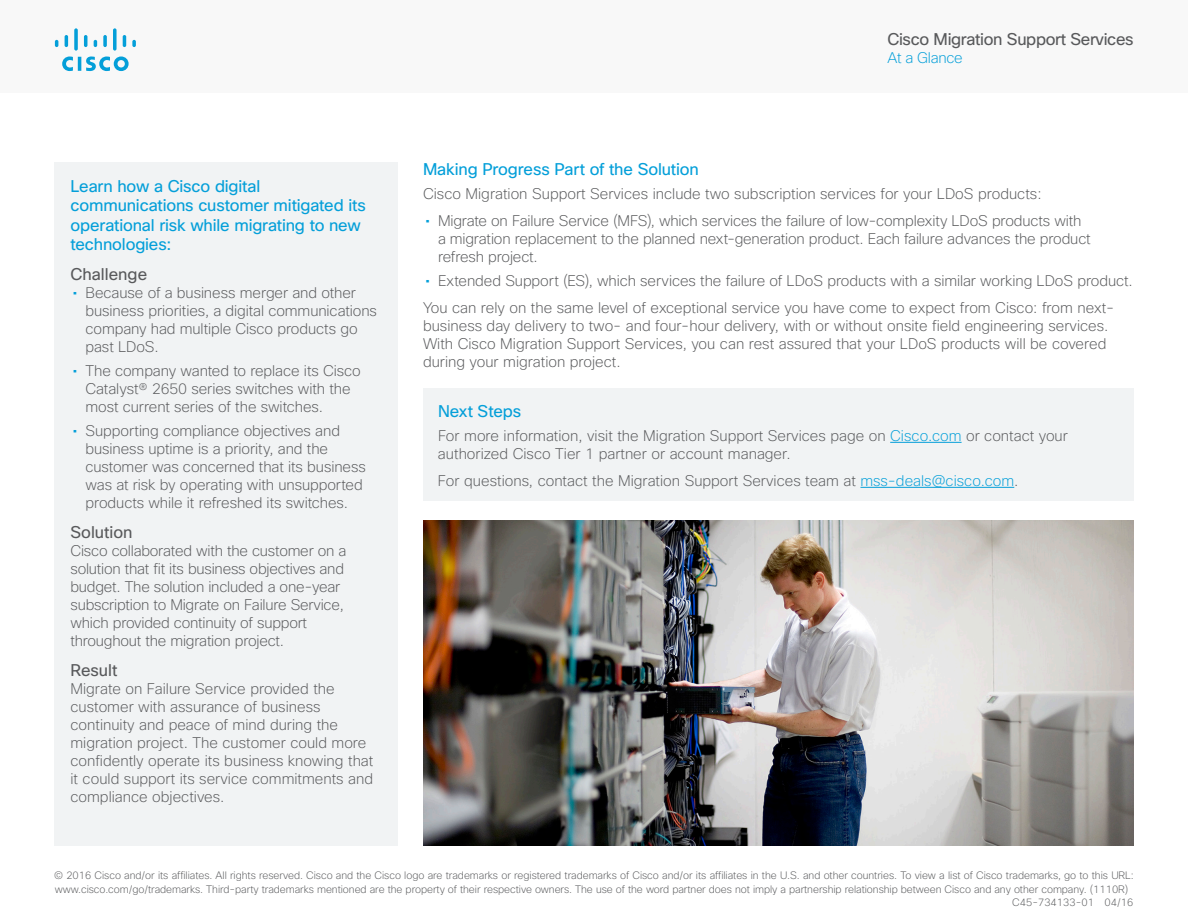
<style>
.page{position:relative;width:1188px;height:918px;background:#fff}
.page>*{position:absolute;margin:0;border:0;box-sizing:border-box;transform-origin:0 0}
.Subhead3{font:16.5px/19.5px "Cisco Sans";letter-spacing:-.01em;color:#049fd9}
.Subhead4{font:16.5px "Cisco Sans";letter-spacing:-.02em;color:#58595b}
.Subhead4-2{font:16.5px "Cisco Sans";color:#58595b}
.Body{font:200 15px/18px "Cisco Sans";letter-spacing:-.005em;color:#58595b}
.t1{font:200 15px "Cisco Sans";letter-spacing:-.02em;color:#049fd9}
.Confidentiality{font:200 10.5px/13.5px "Cisco Sans";letter-spacing:-.005em;color:#58595b}
.s1{font-weight:400;color:#049fd9}
.s2{color:#049fd9}
</style>
<div class="page">
<div style="left:0;top:0;width:1188px;height:92px;background:#f8f8f8"></div>
<svg style="left:55px;top:28px;width:81px;height:43px"></svg>
<div style="left:423px;top:389px;width:711px;height:112px;background:#f1f3f4"></div>
<hr style="left:890px;top:442px;width:72px;height:1px;background:#049fd9">
<hr style="left:861px;top:487px;width:153px;height:1px;background:#049fd9">
<div style="left:54px;top:162px;width:344px;height:683px;background:#f1f3f4"></div>
<img style="left:423px;top:520px;width:711px;height:325px">
<p class="Subhead3" style="left:70px;top:176px;width:297px">Learn how a Cisco digital communications customer mitigated its operational risk while migrating to new technologies:</p>
<p class="Subhead4-2" style="left:70px;top:263px;width:78px">Challenge</p>
<p class="Body" style="left:86px;top:283px;width:293px;text-indent:-13px"><span class="s1">•</span> Because of a business merger and other business priorities, a digital communications company had multiple Cisco products go past LDoS.</p>
<p class="Body" style="left:86px;top:361px;width:277px;text-indent:-13px"><span class="s1">•</span> The company wanted to replace its Cisco<br>Catalyst® 2650 series switches with the most current series of the switches.</p>
<p class="Body" style="left:86px;top:421px;width:282px;text-indent:-13px"><span class="s1">•</span> Supporting compliance objectives and business uptime is a priority, and the customer was concerned that its business was at risk by operating with unsupported products while it refreshed its switches.</p>
<p class="Subhead4-2" style="left:70px;top:521px;width:64px">Solution</p>
<p class="Body" style="left:70px;top:541px;width:277px">Cisco collaborated with the customer on a solution that fit its business objectives and budget. The solution included a one-year subscription to Migrate on Failure Service, which provided continuity of support throughout the migration project.</p>
<p class="Subhead4" style="left:70px;top:659px;width:48px">Result</p>
<p class="Body" style="left:70px;top:679px;width:304px">Migrate on Failure Service provided the customer with assurance of business continuity and peace of mind during the migration project. The customer could more confidently operate its business knowing that it could support its service commitments and compliance objectives.</p>
<p class="Subhead4" style="left:887px;top:28px;width:248px">Cisco Migration Support Services</p>
<p class="t1" style="left:887px;top:48px;width:77px">At a Glance</p>
<p class="Subhead3" style="left:423px;top:160px;width:277px">Making Progress Part of the Solution</p>
<p class="Body" style="left:423px;top:184px;width:620px">Cisco Migration Support Services include two subscription services for your LDoS products:</p>
<p class="Body" style="left:438px;top:211px;width:654px;text-indent:-13px"><span class="s1">•</span> Migrate on Failure Service (MFS), which services the failure of low-complexity LDoS products with a migration replacement to the planned next-generation product. Each failure advances the product refresh project.</p>
<p class="Body" style="left:425px;top:271px;width:709px"><span class="s1">•</span> Extended Support (ES), which services the failure of LDoS products with a similar working LDoS product.</p>
<p class="Body" style="left:423px;top:298px;width:693px">You can rely on the same level of exceptional service you have come to expect from Cisco: from next&shy;business day delivery to two- and four-hour delivery, with or without onsite field engineering services.<br>With Cisco Migration Support Services, you can rest assured that your LDoS products will be covered during your migration project.</p>
<p class="Subhead3" style="left:438px;top:401px;width:85px">Next Steps</p>
<p class="Body" style="left:438px;top:426px;width:631px">For more information, visit the Migration Support Services page on <span class="s2">Cisco.com</span> or contact your authorized Cisco Tier 1 partner or account manager.</p>
<p class="Body" style="left:438px;top:471px;width:582px">For questions, contact the Migration Support Services team at <span class="s2">mss-deals@cisco.com</span>.</p>
<p class="Confidentiality" style="left:54px;top:869px;width:1081px">© 2016 Cisco and/or its affiliates. All rights reserved. Cisco and the Cisco logo are trademarks or registered trademarks of Cisco and/or its affiliates in the U.S. and other countries. To view a list of Cisco trademarks, go to this URL: www.cisco.com/go/trademarks. Third-party trademarks mentioned are the property of their respective owners. The use of the word partner does not imply a partnership relationship between Cisco and any other company. (1110R)</p>
<p class="Confidentiality" style="left:1012px;top:896px;width:123px">C45-734133-01 04/16</p>
</div>
